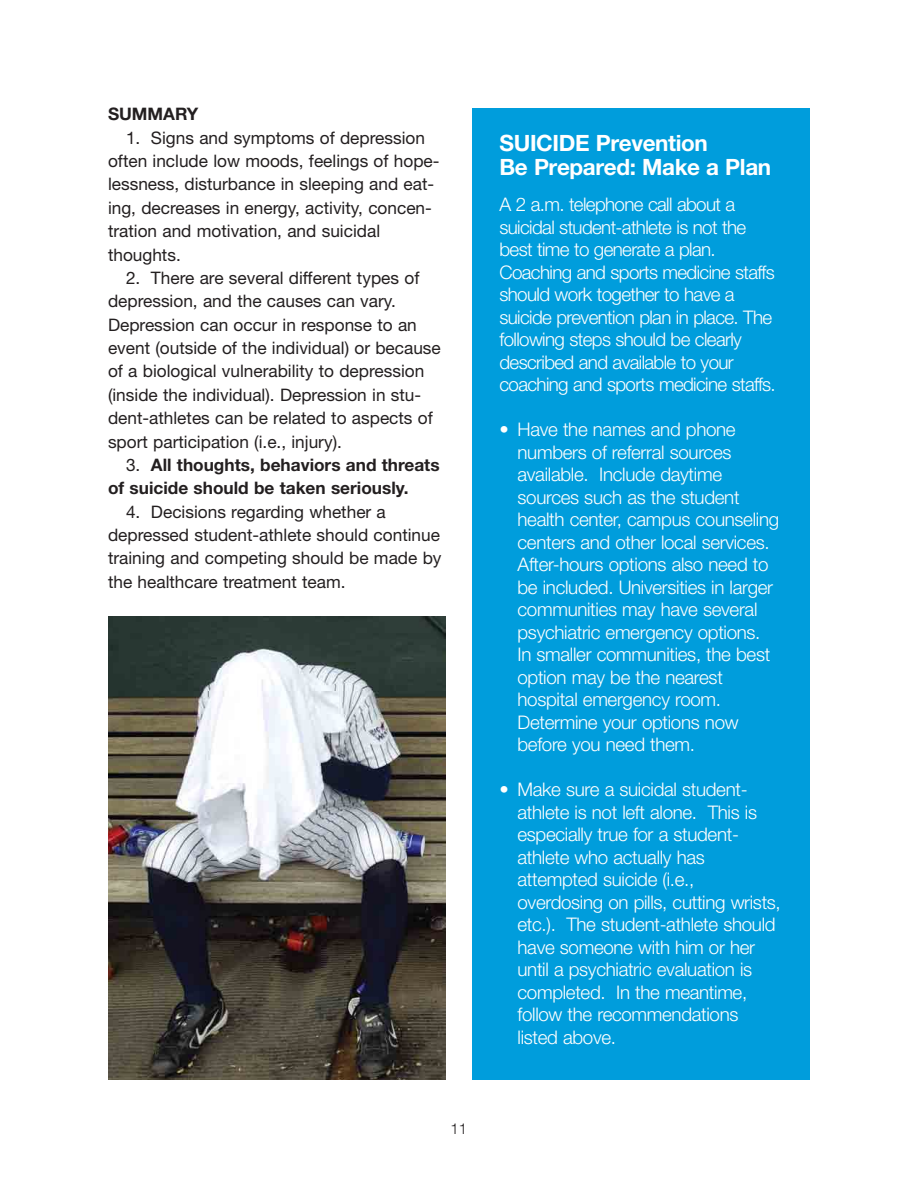
<style>
.page{position:relative;width:918px;height:1188px;background:#fff}
.page>*{position:absolute;margin:0;border:0;box-sizing:border-box;transform-origin:0 0}
.t1{font:700 22.5px/24px "Helvetica Neue";letter-spacing:-.015em;color:#fff}
.t2{font:300 18.75px/22.5px "Helvetica Neue";letter-spacing:-.015em;color:#fff}
.t3{font:300 18.75px/22.5px "Helvetica Neue";letter-spacing:-.035em;color:#fff}
.t4{font:17.25px/23.4px "Helvetica Neue";color:#231f20}
.t5{font:700 17.25px/23.4px "Helvetica Neue";color:#231f20}
.t6{font:300 15px "Helvetica Neue";color:#231f20}
.s1{font-weight:400}
</style>
<div class="page">
<div style="left:472px;top:108px;width:338px;height:972px;background:#009ddc"></div>
<img style="left:108px;top:616px;width:338px;height:464px">
<p class="t5" style="left:108px;top:104px;width:92px">SUMMARY</p>
<p class="t4" style="left:108px;top:128px;width:333px;text-indent:18px">1. Signs and symptoms of depression often include low moods, feelings of hope&shy;lessness, disturbance in sleeping and eat&shy;ing, decreases in energy, activity, concen&shy;tration and motivation, and suicidal thoughts.</p>
<p class="t4" style="left:108px;top:268px;width:334px;text-indent:18px">2. There are several different types of depression, and the causes can vary.<br>Depression can occur in response to an event (outside of the individual) or because of a biological vulnerability to depression (inside the individual). Depression in stu&shy;dent-athletes can be related to aspects of sport participation (i.e., injury).</p>
<p class="t5" style="left:108px;top:455px;width:333px;text-indent:18px"><span class="s1">3.</span> All thoughts, behaviors and threats of suicide should be taken seriously.</p>
<p class="t4" style="left:108px;top:502px;width:335px;text-indent:18px">4. Decisions regarding whether a depressed student-athlete should continue training and competing should be made by the healthcare treatment team.</p>
<p class="t6" style="left:451px;top:1123px;width:18px">11</p>
<p class="t1" style="left:500px;top:133px;width:273px">SUICIDE Prevention<br>Be Prepared: Make a Plan</p>
<p class="t3" style="left:500px;top:195px;width:278px">A 2 a.m. telephone call about a suicidal student-athlete is not the best time to generate a plan.<br>Coaching and sports medicine staffs should work together to have a suicide prevention plan in place. The following steps should be clearly described and available to your coaching and sports medicine staffs.</p>
<p class="t2" style="left:518px;top:420px;width:263px;text-indent:-18px">• Have the names and phone numbers of referral sources available. Include daytime sources such as the student health center, campus counseling centers and other local services.<br>After-hours options also need to be included. Universities in larger communities may have several psychiatric emergency options.<br>In smaller communities, the best option may be the nearest hospital emergency room.<br>Determine your options now before you need them.</p>
<p class="t2" style="left:518px;top:780px;width:265px;text-indent:-18px">• Make sure a suicidal student&shy;athlete is not left alone. This is especially true for a student&shy;athlete who actually has attempted suicide (i.e., overdosing on pills, cutting wrists, etc.). The student-athlete should have someone with him or her until a psychiatric evaluation is completed. In the meantime, follow the recommendations listed above.</p>
</div>
